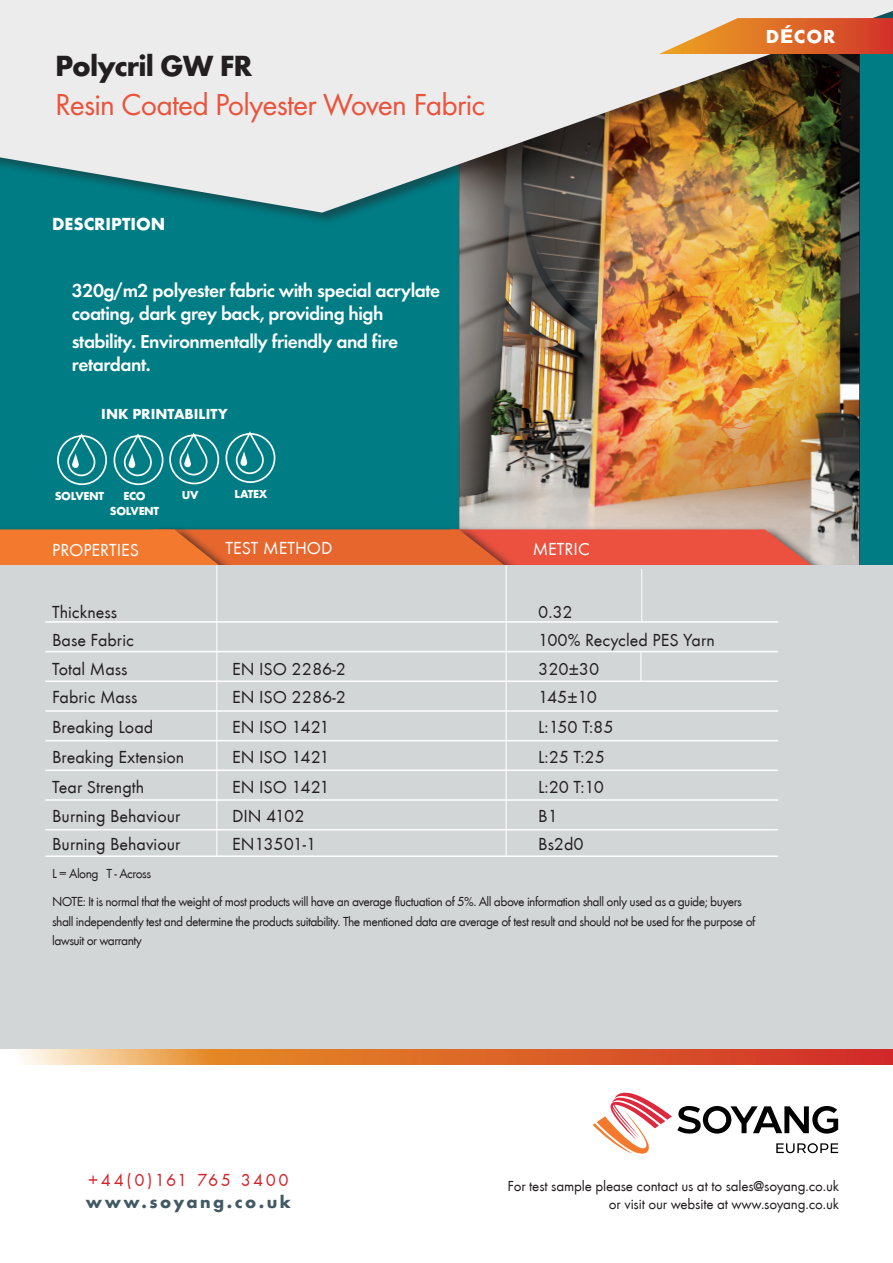
<style>
.page{position:relative;width:893px;height:1263px;background:#fff}
.page>*{position:absolute;margin:0;border:0;box-sizing:border-box;transform-origin:0 0}
.t1{font:31.5px "Futura EF";letter-spacing:-.025em;color:#ea523b}
.t2{font:700 30.3px "Futura EF";letter-spacing:-.025em;color:#231f20}
.t3{font:600 19.5px/23.4px "Futura EF";letter-spacing:-.025em;color:#fff}
.t4{font:700 19.5px "Futura EF";color:#fff}
.t5{font:18px "Futura T";color:#231f20}
.t6{font:18px "Futura T";color:#fff}
.t7{font:18px "Futura T";letter-spacing:.135em;color:#d1232a}
.t8{font:700 18px "Futura T";letter-spacing:.14em;color:#425964}
.t9{font:700 18px "Futura T";color:#fff}
.t10{font:15px/18px "Futura T";letter-spacing:-.01em;color:#231f20;text-align:right}
.t11{font:700 15px "Futura T";color:#fff}
.t12{font:13.5px/28px "Futura T";letter-spacing:-.04em;color:#231f20}
.t13{font:700 12px/14.4px "Futura T";letter-spacing:-.025em;color:#fff;text-align:center}
.s1{font-family:"Montserrat";font-weight:800}
</style>
<div class="page">
<div style="left:0;top:0;width:893px;height:676px;background:#007c84"></div>
<img style="left:459px;top:226px;width:400px;height:340px">
<div style="left:0;top:0;width:893px;height:226px;background:#231f20;opacity:.46"></div>
<img style="left:0;top:0;width:893px;height:213px">
<svg style="left:659px;top:18px;width:234px;height:36px;background:#df7d48"></svg>
<svg style="left:593px;top:1092px;width:245px;height:62px"></svg>
<div style="left:57px;top:435px;width:50px;height:50px;border:2px solid #fff;border-radius:50%"></div>
<svg style="left:67px;top:433px;width:28px;height:43px"></svg>
<div style="left:114px;top:435px;width:49px;height:50px;border:2px solid #fff;border-radius:50%"></div>
<svg style="left:124px;top:433px;width:28px;height:43px"></svg>
<div style="left:169px;top:434px;width:50px;height:50px;border:2px solid #fff;border-radius:50%"></div>
<svg style="left:179px;top:432px;width:29px;height:43px"></svg>
<div style="left:225px;top:433px;width:50px;height:50px;border:2px solid #fff;border-radius:50%"></div>
<svg style="left:236px;top:431px;width:28px;height:43px"></svg>
<div style="left:449px;top:525px;width:395px;height:66px;background:#231f20;opacity:.75"></div>
<div style="left:152px;top:525px;width:386px;height:68px;background:#231f20;opacity:.75"></div>
<svg style="left:21px;top:1049px;width:872px;height:15px;background:#df723d"></svg>
<div style="left:0;top:525px;width:253px;height:68px;background:#01777f"></div>
<svg style="left:0;top:529px;width:830px;height:37px;background:#e5693f"></svg>
<div style="left:0;top:566px;width:893px;height:483px;background:#d2d6d7"></div>
<hr style="left:216px;top:566px;width:2px;height:291px;background:#fff">
<hr style="left:506px;top:565px;width:1px;height:290px;background:#fff">
<hr style="left:45px;top:651px;width:733px;height:1px;background:#fff">
<hr style="left:45px;top:680px;width:733px;height:2px;background:#fff">
<hr style="left:45px;top:710px;width:733px;height:2px;background:#fff">
<hr style="left:45px;top:740px;width:733px;height:1px;background:#fff">
<hr style="left:45px;top:799px;width:733px;height:2px;background:#fff">
<hr style="left:45px;top:855px;width:733px;height:2px;background:#fff">
<hr style="left:45px;top:621px;width:733px;height:2px;background:#fff">
<hr style="left:641px;top:569px;width:1px;height:54px;background:#fff">
<hr style="left:45px;top:829px;width:733px;height:1px;background:#fff">
<hr style="left:45px;top:770px;width:733px;height:1px;background:#fff">
<hr style="left:640px;top:652px;width:2px;height:30px;background:#fff">
<h2 class="t2" style="left:55px;top:48px;width:199px">Polycril GW FR</h2>
<h1 class="t1" style="left:55px;top:86px;width:431px">Resin Coated Polyester Woven Fabric</h1>
<h3 class="t4" style="left:766px;top:25px;width:71px">D<span class="s1">É</span>COR</h3>
<h3 class="t9" style="left:52px;top:213px;width:115px">DESCRIPTION</h3>
<h3 class="t3" style="left:72px;top:278px;width:370px">320g/m2 polyester fabric with special acrylate coating, dark grey back, providing high</h3>
<h3 class="t3" style="left:72px;top:329px;width:328px">stability. Environmentally friendly and fire retardant.</h3>
<p class="t11" style="left:101px;top:405px;width:128px">INK PRINTABILITY</p>
<p class="t13" style="left:55px;top:489px;width:51px">SOLVENT</p>
<p class="t13" style="left:110px;top:489px;width:51px">ECO<br>SOLVENT</p>
<p class="t13" style="left:182px;top:488px;width:18px">UV</p>
<p class="t13" style="left:234px;top:487px;width:34px">LATEX</p>
<h3 class="t6" style="left:52px;top:540px;width:89px">PROPERTIES</h3>
<h3 class="t6" style="left:225px;top:538px;width:109px">TEST METHOD</h3>
<h3 class="t6" style="left:533px;top:538px;width:58px">METRIC</h3>
<h3 class="t5" style="left:52px;top:602px;width:67px">Thickness</h3>
<h3 class="t5" style="left:538px;top:602px;width:36px">0.32</h3>
<h3 class="t5" style="left:52px;top:630px;width:83px">Base Fabric</h3>
<h3 class="t5" style="left:538px;top:630px;width:178px">100% Recycled PES Yarn</h3>
<h3 class="t5" style="left:52px;top:658px;width:77px">Total Mass</h3>
<h3 class="t5" style="left:232px;top:658px;width:115px">EN ISO 2286-2</h3>
<h3 class="t5" style="left:538px;top:658px;width:63px">320±30</h3>
<h3 class="t5" style="left:52px;top:687px;width:87px">Fabric Mass</h3>
<h3 class="t5" style="left:232px;top:687px;width:115px">EN ISO 2286-2</h3>
<h3 class="t5" style="left:538px;top:687px;width:60px">145±10</h3>
<h3 class="t5" style="left:52px;top:717px;width:103px">Breaking Load</h3>
<h3 class="t5" style="left:232px;top:717px;width:99px">EN ISO 1421</h3>
<h3 class="t5" style="left:538px;top:717px;width:77px">L:150 T:85</h3>
<h3 class="t5" style="left:52px;top:747px;width:134px">Breaking Extension</h3>
<h3 class="t5" style="left:232px;top:747px;width:99px">EN ISO 1421</h3>
<h3 class="t5" style="left:538px;top:747px;width:68px">L:25 T:25</h3>
<h3 class="t5" style="left:52px;top:777px;width:94px">Tear Strength</h3>
<h3 class="t5" style="left:232px;top:777px;width:99px">EN ISO 1421</h3>
<h3 class="t5" style="left:538px;top:777px;width:67px">L:20 T:10</h3>
<h3 class="t5" style="left:52px;top:805px;width:130px">Burning Behaviour</h3>
<h3 class="t5" style="left:232px;top:805px;width:74px">DIN 4102</h3>
<h3 class="t5" style="left:538px;top:805px;width:21px">B1</h3>
<h3 class="t5" style="left:52px;top:834px;width:130px">Burning Behaviour</h3>
<h3 class="t5" style="left:232px;top:834px;width:86px">EN13501-1</h3>
<h3 class="t5" style="left:538px;top:834px;width:47px">Bs2d0</h3>
<p class="t12" style="left:52px;top:860px;width:691px">L = Along T - Across<br>NOTE: It is normal that the weight of most products will have an average fluctuation of 5%. All above information shall only used as a guide; buyers</p>
<p class="t12" style="left:52px;top:911px;width:705px;line-height:19.5px">shall independently test and determine the products suitability. The mentioned data are average of test result and should not be used for the purpose of lawsuit or warranty</p>
<h3 class="t7" style="left:88px;top:1170px;width:202px">+44(0)161 765 3400</h3>
<h3 class="t8" style="left:86px;top:1191px;width:207px">www.soyang.co.uk</h3>
<p class="t10" style="left:508px;top:1177px;width:333px">For test sample please contact us at to sales@soyang.co.uk or visit our website at www.soyang.co.uk</p>
</div>
